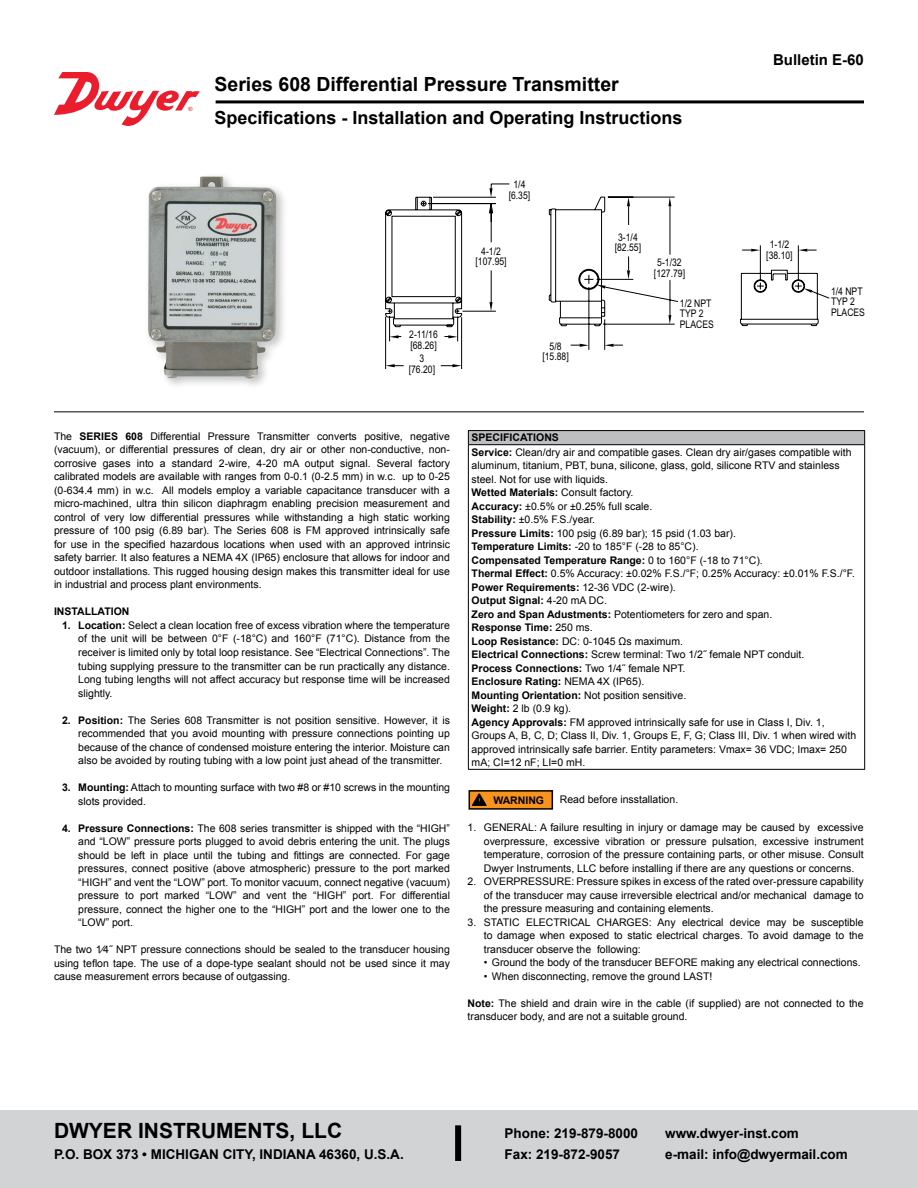
<style>
.page{position:relative;width:918px;height:1188px;background:#fff}
.page>*{position:absolute;margin:0;border:0;box-sizing:border-box;transform-origin:0 0}
.t1{font:700 21px "Arial";color:#000}
.t2{font:700 19.5px "Arial";color:#000}
.t3{font:700 18px "Arial";color:#000}
.t4{font:700 15px "Arial";color:#000}
.t5{font:700 13.5px/21px "Arial";color:#000}
.t6{font:10.5px/13.5px "Arial";color:#000;text-align:justify}
.t7{font:10.5px/10.5px "Arial Narrow";color:#000;text-align:center}
.t8{font:700 10.5px "Arial";color:#000}
.s1{font-weight:700}
</style>
<div class="page">
<hr style="left:216px;top:100px;width:648px;height:3px;background:#000">
<hr style="left:54px;top:411px;width:810px;height:1px;background:#000">
<div style="left:468px;top:431px;width:397px;height:14px;background:#bcbec0"></div>
<hr style="left:864px;top:445px;width:1px;height:324px;background:#000">
<hr style="left:468px;top:445px;width:1px;height:324px;background:#000">
<hr style="left:468px;top:769px;width:397px;height:1px;background:#000">
<hr style="left:468px;top:430px;width:397px;height:1px;background:#000">
<svg style="left:468px;top:431px;width:1px;height:13px"></svg>
<svg style="left:864px;top:431px;width:1px;height:13px"></svg>
<hr style="left:468px;top:444px;width:397px;height:1px;background:#000">
<svg style="left:549px;top:196px;width:130px;height:154px"></svg>
<svg style="left:740px;top:245px;width:90px;height:81px"></svg>
<svg style="left:385px;top:183px;width:125px;height:186px"></svg>
<div style="left:144px;top:172px;width:144px;height:218px;background:#000;opacity:.25"></div>
<img style="left:148px;top:176px;width:128px;height:203px">
<div style="left:0;top:1111px;width:918px;height:77px;background:#d1d3d4"></div>
<div style="left:455px;top:1125px;width:6px;height:36px;background:#000"></div>
<div style="left:469px;top:791px;width:83px;height:18px;background:#f7941e"></div>
<div style="left:469px;top:790px;width:84px;height:20px;border:2px solid #000"></div>
<svg style="left:472px;top:794px;width:14px;height:12px"></svg>
<svg style="left:54px;top:72px;width:146px;height:54px"></svg>
<h2 class="t2" style="left:215px;top:71px;width:406px">Series 608 Differential Pressure Transmitter</h2>
<h3 class="t3" style="left:215px;top:105px;width:470px">Specifications - Installation and Operating Instructions</h3>
<p class="t7" style="left:409px;top:329px;width:30px;text-align:left">2-11/16 [68.26]</p>
<p class="t7" style="left:409px;top:353px;width:28px">3 [76.20]</p>
<p class="t7" style="left:509px;top:179px;width:23px">1/4 [6.35]</p>
<p class="t7" style="left:476px;top:245px;width:33px">4-1/2 [107.95]</p>
<p class="t7" style="left:542px;top:341px;width:28px">5/8 [15.88]</p>
<p class="t7" style="left:615px;top:231px;width:28px">3-1/4 [82.55]</p>
<p class="t7" style="left:654px;top:257px;width:33px">5-1/32 [127.79]</p>
<p class="t7" style="left:680px;top:298px;width:35px;text-align:left">1/2 NPT<br>TYP 2<br>PLACES</p>
<h3 class="t4" style="left:773px;top:50px;width:92px">Bulletin E-60</h3>
<p class="t7" style="left:766px;top:239px;width:28px">1-1/2 [38.10]</p>
<p class="t7" style="left:831px;top:285px;width:35px;text-align:left">1/4 NPT<br>TYP 2<br>PLACES</p>
<p class="t6" style="left:54px;top:430px;width:398px">The <span class="s1">SERIES 608</span> Differential Pressure Transmitter converts positive, negative (vacuum), or differential pressures of clean, dry air or other non-conductive, non&shy;corrosive gases into a standard 2-wire, 4-20 mA output signal. Several factory calibrated models are available with ranges from 0-0.1 (0-2.5 mm) in w.c. up to 0-25 (0-634.4 mm) in w.c. All models employ a variable capacitance transducer with a micro-machined, ultra thin silicon diaphragm enabling precision measurement and control of very low differential pressures while withstanding a high static working pressure of 100 psig (6.89 bar). The Series 608 is FM approved intrinsically safe for use in the specified hazardous locations when used with an approved intrinsic safety barrier. It also features a NEMA 4X (IP65) enclosure that allows for indoor and outdoor installations. This rugged housing design makes this transmitter ideal for use in industrial and process plant environments.</p>
<p class="t8" style="left:54px;top:605px;width:77px">INSTALLATION</p>
<p class="t6" style="left:78px;top:619px;width:373px;text-indent:-16px"><span class="s1">1. Location:</span> Select a clean location free of excess vibration where the temperature of the unit will be between 0°F (-18°C) and 160°F (71°C). Distance from the receiver is limited only by total loop resistance. See “Electrical Connections”. The tubing supplying pressure to the transmitter can be run practically any distance.<br>Long tubing lengths will not affect accuracy but response time will be increased slightly.</p>
<p class="t6" style="left:78px;top:713px;width:373px;text-indent:-16px"><span class="s1">2. Position:</span> The Series 608 Transmitter is not position sensitive. However, it is recommended that you avoid mounting with pressure connections pointing up because of the chance of condensed moisture entering the interior. Moisture can also be avoided by routing tubing with a low point just ahead of the transmitter.</p>
<p class="t6" style="left:78px;top:781px;width:373px;text-indent:-16px"><span class="s1">3. Mounting:</span> Attach to mounting surface with two #8 or #10 screws in the mounting slots provided.</p>
<p class="t6" style="left:78px;top:821px;width:373px;text-indent:-16px"><span class="s1">4. Pressure Connections:</span> The 608 series transmitter is shipped with the “HIGH” and “LOW” pressure ports plugged to avoid debris entering the unit. The plugs should be left in place until the tubing and fittings are connected. For gage pressures, connect positive (above atmospheric) pressure to the port marked “HIGH” and vent the “LOW” port. To monitor vacuum, connect negative (vacuum) pressure to port marked “LOW” and vent the “HIGH” port. For differential pressure, connect the higher one to the “HIGH” port and the lower one to the “LOW” port.</p>
<p class="t6" style="left:54px;top:943px;width:397px">The two 1⁄4˝ NPT pressure connections should be sealed to the transducer housing using teflon tape. The use of a dope-type sealant should not be used since it may cause measurement errors because of outgassing.</p>
<p class="t6" style="left:472px;top:431px;width:386px;text-align:left"><span class="s1">SPECIFICATIONS<br>Service:</span> Clean/dry air and compatible gases. Clean dry air/gases compatible with aluminum, titanium, PBT, buna, silicone, glass, gold, silicone RTV and stainless steel. Not for use with liquids.<br><span class="s1">Wetted Materials:</span> Consult factory.<br><span class="s1">Accuracy:</span> ±0.5% or ±0.25% full scale.<br><span class="s1">Stability:</span> ±0.5% F.S./year.<br><span class="s1">Pressure Limits:</span> 100 psig (6.89 bar); 15 psid (1.03 bar).<br><span class="s1">Temperature Limits:</span> -20 to 185°F (-28 to 85°C).<br><span class="s1">Compensated Temperature Range:</span> 0 to 160°F (-18 to 71°C).<br><span class="s1">Thermal Effect:</span> 0.5% Accuracy: ±0.02% F.S./°F; 0.25% Accuracy: ±0.01% F.S./°F.<br><span class="s1">Power Requirements:</span> 12-36 VDC (2-wire).<br><span class="s1">Output Signal:</span> 4-20 mA DC.<br><span class="s1">Zero and Span Adustments:</span> Potentiometers for zero and span.<br><span class="s1">Response Time:</span> 250 ms.<br><span class="s1">Loop Resistance:</span> DC: 0-1045 Ωs maximum.<br><span class="s1">Electrical Connections:</span> Screw terminal: Two 1/2˝ female NPT conduit.<br><span class="s1">Process Connections:</span> Two 1/4˝ female NPT.<br><span class="s1">Enclosure Rating:</span> NEMA 4X (IP65).<br><span class="s1">Mounting Orientation:</span> Not position sensitive.<br><span class="s1">Weight:</span> 2 lb (0.9 kg).<br><span class="s1">Agency Approvals:</span> FM approved intrinsically safe for use in Class I, Div. 1, Groups A, B, C, D; Class II, Div. 1, Groups E, F, G; Class III, Div. 1 when wired with approved intrinsically safe barrier. Entity parameters: Vmax= 36 VDC; Imax= 250 mA; CI=12 nF; LI=0 mH.</p>
<p class="t8" style="left:493px;top:793px;width:52px">WARNING</p>
<p class="t6" style="left:560px;top:793px;width:120px">Read before insstallation.</p>
<p class="t6" style="left:484px;top:821px;width:381px;text-indent:-16px">1. GENERAL: A failure resulting in injury or damage may be caused by excessive overpressure, excessive vibration or pressure pulsation, excessive instrument temperature, corrosion of the pressure containing parts, or other misuse. Consult Dwyer Instruments, LLC before installing if there are any questions or concerns.</p>
<p class="t6" style="left:484px;top:875px;width:381px;text-indent:-16px">2. OVERPRESSURE: Pressure spikes in excess of the rated over-pressure capability of the transducer may cause irreversible electrical and/or mechanical damage to the pressure measuring and containing elements.</p>
<p class="t6" style="left:484px;top:915px;width:381px;text-indent:-16px">3. STATIC ELECTRICAL CHARGES: Any electrical device may be susceptible to damage when exposed to static electrical charges. To avoid damage to the transducer observe the following:</p>
<p class="t6" style="left:484px;top:956px;width:378px">• Ground the body of the transducer BEFORE making any electrical connections.</p>
<p class="t6" style="left:484px;top:969px;width:230px">• When disconnecting, remove the ground LAST!</p>
<p class="t6" style="left:468px;top:996px;width:397px"><span class="s1">Note:</span> The shield and drain wire in the cable (if supplied) are not connected to the transducer body, and are not a suitable ground.</p>
<h1 class="t1" style="left:54px;top:1117px;width:290px">DWYER INSTRUMENTS, LLC</h1>
<p class="t5" style="left:54px;top:1144px;width:351px">P.O. BOX 373 • MICHIGAN CITY, INDIANA 46360, U.S.A.</p>
<p class="t5" style="left:505px;top:1123px;width:135px">Phone: 219-879-8000<br>Fax: 219-872-9057</p>
<p class="t5" style="left:665px;top:1123px;width:184px">www.dwyer-inst.com<br>e-mail: info@dwyermail.com</p>
</div>
